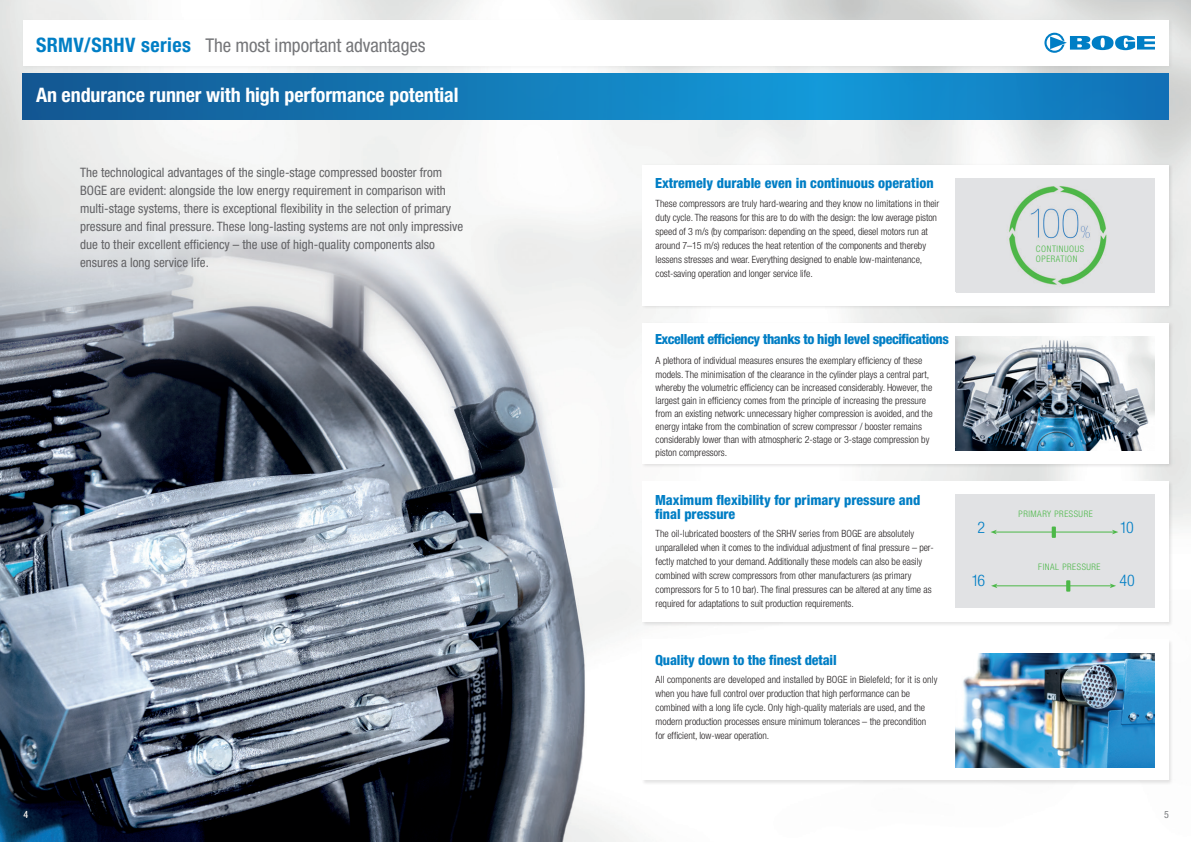
<style>
.page{position:relative;width:1191px;height:842px;background:#fff}
.page>*{position:absolute;margin:0;border:0;box-sizing:border-box;transform-origin:0 0}
.t1{font:700 condensed 20px "Helvetica Neue";letter-spacing:-.005em;color:#fff}
.t2{font:condensed 19px "Helvetica Neue";letter-spacing:-.005em;color:#757679}
.t3{font:300 condensed 16px "Helvetica Neue LT Pro";color:#007ec5}
.t4{font:800 condensed 14px/14px "Helvetica Neue";letter-spacing:-.005em;color:#007ec5}
.t5{font:800 condensed 14px "Helvetica Neue";letter-spacing:-.03em;color:#007ec5}
.t6{font:condensed 13px/18px "Helvetica Neue";color:#636366}
.t7{font:300 condensed 10px/14px "Helvetica Neue";letter-spacing:-.005em;color:#231f20}
.t8{font:condensed 10px "Helvetica Neue";color:#797b7e}
.t9{font:condensed 10px "Helvetica Neue";color:#fff}
.t10{font:300 condensed 9px/10.8px "Helvetica Neue LT Pro";letter-spacing:.06em;color:#4cb848}
.s1{font-weight:700;font-size:20px;color:#007ec5}
</style>
<div class="page">
<img style="left:0;top:0;width:1191px;height:842px">
<div style="left:22px;top:19px;width:1151px;height:51px;background:#231f20;opacity:.05"></div>
<div style="left:23px;top:20px;width:1145px;height:45px;background:#fff"></div>
<svg style="left:1044px;top:33px;width:111px;height:20px"></svg>
<svg style="left:23px;top:74px;width:1145px;height:45px;background:#137bb9"></svg>
<div style="left:641px;top:164px;width:532px;height:621px;background:#231f20;opacity:.12"></div>
<div style="left:642px;top:165px;width:526px;height:140px;background:#fff"></div>
<div style="left:642px;top:323px;width:526px;height:141px;background:#fff"></div>
<div style="left:642px;top:481px;width:526px;height:141px;background:#fff"></div>
<div style="left:642px;top:639px;width:526px;height:141px;background:#fff"></div>
<img style="left:956px;top:179px;width:198px;height:113px">
<img style="left:955px;top:336px;width:200px;height:114px">
<img style="left:955px;top:653px;width:200px;height:114px">
<div style="left:955px;top:494px;width:200px;height:114px;background:#e1e2e4"></div>
<hr style="left:995px;top:532px;width:118px;height:1px;background:#4cb848">
<svg style="left:990px;top:530px;width:6px;height:4px"></svg>
<svg style="left:1112px;top:530px;width:6px;height:4px"></svg>
<div style="left:1051px;top:526px;width:5px;height:12px;background:#4cb848"></div>
<hr style="left:995px;top:586px;width:116px;height:1px;background:#4cb848">
<svg style="left:991px;top:583px;width:6px;height:5px"></svg>
<svg style="left:1109px;top:583px;width:7px;height:5px"></svg>
<svg style="left:1066px;top:580px;width:4px;height:12px"></svg>
<h2 class="t2" style="left:36px;top:34px;width:391px"><span class="s1">SRMV/SRHV series</span> The most important advantages</h2>
<h1 class="t1" style="left:36px;top:83px;width:424px">An endurance runner with high performance potential</h1>
<p class="t6" style="left:80px;top:163px;width:384px">The technological advantages of the single-stage compressed booster from BOGE are evident: alongside the low energy requirement in comparison with multi-stage systems, there is exceptional flexibility in the selection of primary pressure and final pressure. These long-lasting systems are not only impressive due to their excellent efficiency – the use of high-quality components also ensures a long service life.</p>
<p class="t9" style="left:24px;top:809px;width:6px">4</p>
<h3 class="t4" style="left:655px;top:176px;width:280px">Extremely durable even in continuous operation</h3>
<p class="t7" style="left:655px;top:196px;width:285px">These compressors are truly hard-wearing and they know no limitations in their duty cycle. The reasons for this are to do with the design: the low average piston speed of 3 m/s (by comparison: depending on the speed, diesel motors run at around 7–15 m/s) reduces the heat retention of the components and thereby lessens stresses and wear. Everything designed to enable low-maintenance, cost-saving operation and longer service life.</p>
<h3 class="t5" style="left:655px;top:331px;width:295px">Excellent efficiency thanks to high level specifications</h3>
<p class="t7" style="left:655px;top:353px;width:275px">A plethora of individual measures ensures the exemplary efficiency of these models. The minimisation of the clearance in the cylinder plays a central part,</p>
<p class="t7" style="left:655px;top:381px;width:279px;line-height:13px">whereby the volumetric efficiency can be increased considerably. However, the largest gain in efficiency comes from the principle of increasing the pressure from an existing network: unnecessary higher compression is avoided, and the energy intake from the combination of screw compressor / booster remains considerably lower than with atmospheric 2-stage or 3-stage compression by piston compressors.</p>
<h3 class="t4" style="left:655px;top:493px;width:267px">Maximum flexibility for primary pressure and final pressure</h3>
<p class="t7" style="left:655px;top:526px;width:279px">The oil-lubricated boosters of the SRHV series from BOGE are absolutely unparalleled when it comes to the individual adjustment of final pressure – per&shy;fectly matched to your demand. Additionally these models can also be easily combined with screw compressors from other manufacturers (as primary compressors for 5 to 10 bar). The final pressures can be altered at any time as required for adaptations to suit production requirements.</p>
<h3 class="t4" style="left:655px;top:652px;width:183px">Quality down to the finest detail</h3>
<p class="t7" style="left:655px;top:672px;width:283px">All components are developed and installed by BOGE in Bielefeld; for it is only when you have full control over production that high performance can be combined with a long life cycle. Only high-quality materials are used, and the modern production processes ensure minimum tolerances – the precondition for efficient, low-wear operation.</p>
<p class="t10" style="left:1036px;top:243px;width:50px">CONTINUOUS<br>OPERATION</p>
<p class="t10" style="left:1018px;top:509px;width:76px">PRIMARY PRESSURE</p>
<h3 class="t3" style="left:977px;top:518px;width:9px">2</h3>
<h3 class="t3" style="left:1119px;top:518px;width:15px">10</h3>
<p class="t10" style="left:1038px;top:562px;width:64px">FINAL PRESSURE</p>
<h3 class="t3" style="left:971px;top:571px;width:15px">16</h3>
<h3 class="t3" style="left:1119px;top:571px;width:17px">40</h3>
<p class="t8" style="left:1164px;top:809px;width:6px">5</p>
</div>
